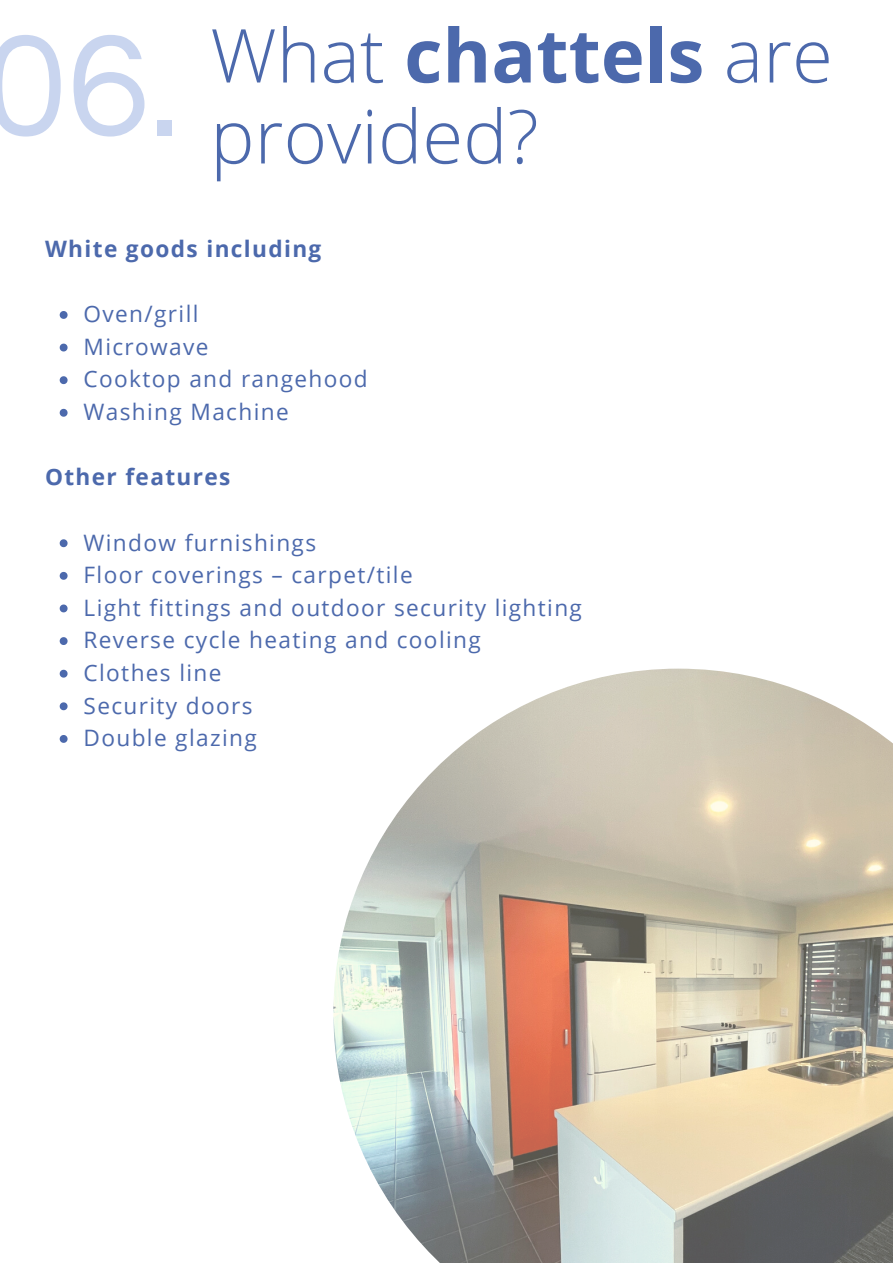
<style>
.page{position:relative;width:893px;height:1264px;background:#fff}
.page>*{position:absolute;margin:0;border:0;box-sizing:border-box;transform-origin:0 0}
.t1{font:149.85px "Questrial";color:#c9d5ef}
.t2{font:700 74.4px "Open Sans";color:#4c69ac}
.t3{font:300 74.4px "Open Sans";color:#4c69ac}
.t4{font:22.65px "Open Sans";letter-spacing:.06em;color:#4c69ac}
.t5{font:700 22.65px "Open Sans";letter-spacing:.06em;color:#4c69ac}
.s1{font-weight:300}
</style>
<div class="page">
<svg style="left:60px;top:311px;width:8px;height:8px"></svg>
<svg style="left:60px;top:343px;width:8px;height:8px"></svg>
<svg style="left:60px;top:376px;width:8px;height:8px"></svg>
<svg style="left:60px;top:409px;width:8px;height:8px"></svg>
<svg style="left:60px;top:539px;width:8px;height:8px"></svg>
<svg style="left:60px;top:572px;width:8px;height:8px"></svg>
<svg style="left:60px;top:604px;width:8px;height:8px"></svg>
<svg style="left:60px;top:637px;width:8px;height:8px"></svg>
<svg style="left:60px;top:669px;width:8px;height:8px"></svg>
<svg style="left:60px;top:702px;width:8px;height:8px"></svg>
<svg style="left:60px;top:735px;width:8px;height:7px"></svg>
<img style="left:333px;top:668px;width:559px;height:594px">
<p class="t1" style="left:-15px;top:12px;width:197px">06.</p>
<p class="t2" style="left:210px;top:3px;width:624px"><span class="s1">What</span> chattels <span class="s1">are</span></p>
<p class="t3" style="left:210px;top:84px;width:330px">provided?</p>
<p class="t5" style="left:45px;top:233px;width:278px">White goods including</p>
<p class="t4" style="left:84px;top:298px;width:116px">Oven/grill</p>
<p class="t4" style="left:84px;top:331px;width:126px">Microwave</p>
<p class="t4" style="left:84px;top:363px;width:286px">Cooktop and rangehood</p>
<p class="t4" style="left:84px;top:396px;width:207px">Washing Machine</p>
<p class="t5" style="left:45px;top:461px;width:187px">Other features</p>
<p class="t4" style="left:84px;top:526px;width:234px">Window furnishings</p>
<p class="t4" style="left:84px;top:559px;width:330px">Floor coverings – carpet/tile</p>
<p class="t4" style="left:84px;top:591px;width:500px">Light fittings and outdoor security lighting</p>
<p class="t4" style="left:84px;top:624px;width:398px">Reverse cycle heating and cooling</p>
<p class="t4" style="left:84px;top:656px;width:139px">Clothes line</p>
<p class="t4" style="left:84px;top:689px;width:170px">Security doors</p>
<p class="t4" style="left:84px;top:722px;width:175px">Double glazing</p>
</div>
